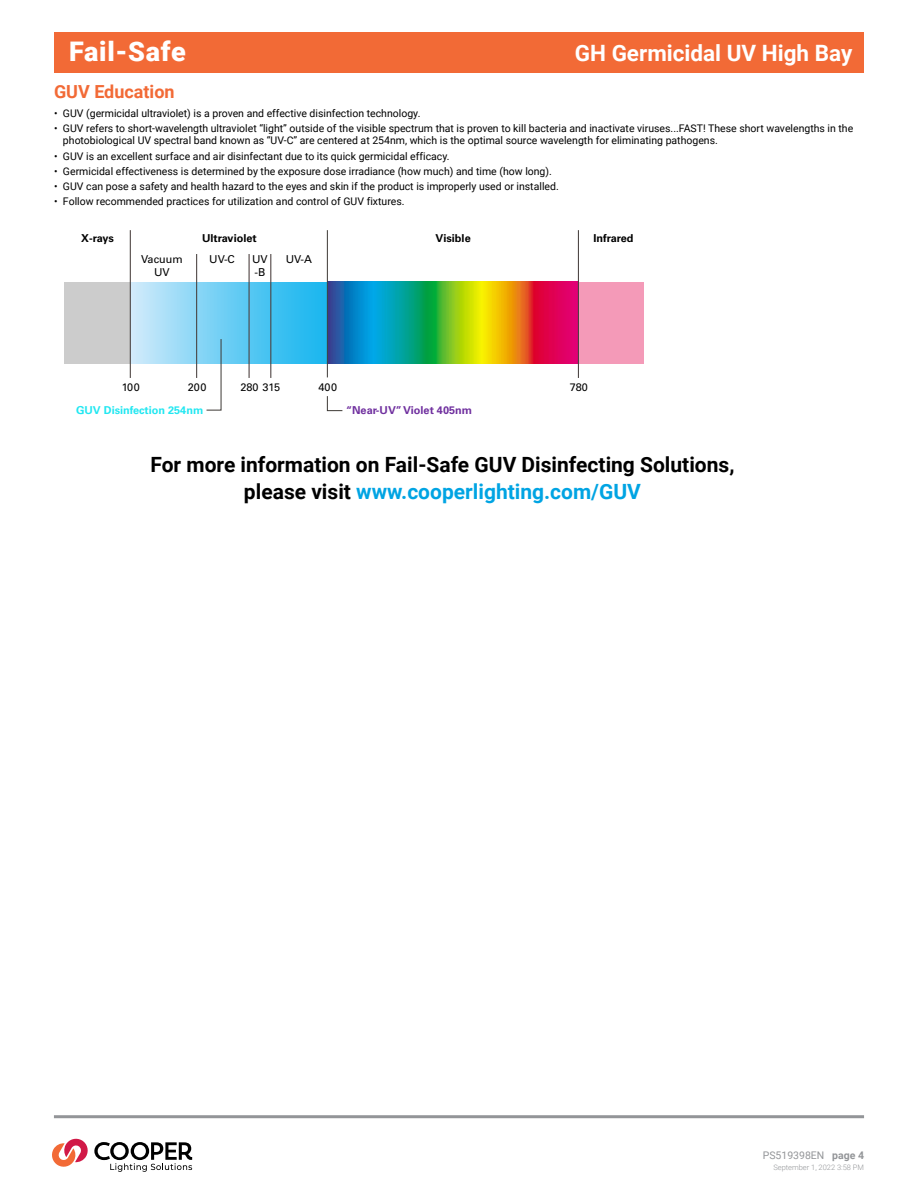
<style>
.page{position:relative;width:918px;height:1188px;background:#fff}
.page>*{position:absolute;margin:0;border:0;box-sizing:border-box;transform-origin:0 0}
.t1{font:900 27px "Roboto";letter-spacing:.025em;color:#fff}
.t2{font:700 22.5px "Roboto";color:#fff}
.t3{font:700 21px/27px "Roboto";color:#000;text-align:center}
.t4{font:700 18px "Roboto";color:#f26a36}
.t5{font:10.95px/13px "Univers LT Std";color:#000}
.t6{font:700 10.95px "Univers LT Std";color:#000}
.t7{font:700 10.95px "Univers LT Std";color:#22e7f1}
.t8{font:700 10.95px "Univers LT Std";color:#70309f}
.t9{font:10.5px/12px "Roboto";color:#000}
.t10{font:10.5px "Roboto";color:#939598}
.t11{font:300 7.5px "Roboto";color:#939598}
.s1{color:#00a4e3}
.s2{font-weight:700}
</style>
<div class="page">
<div style="left:54px;top:32px;width:810px;height:41px;background:#f26a36"></div>
<hr style="left:54px;top:1115px;width:810px;height:3px;background:#939598">
<svg style="left:52px;top:1138px;width:140px;height:34px"></svg>
<div style="left:64px;top:282px;width:67px;height:82px;background:#ccc"></div>
<img style="left:328px;top:282px;width:250px;height:82px">
<div style="left:131px;top:282px;width:196px;height:82px;background:linear-gradient(to right,#cce8fa,#11b4ee)"></div>
<div style="left:578px;top:282px;width:66px;height:82px;background:#f49ab8"></div>
<hr style="left:130px;top:230px;width:1px;height:148px;background:#3d3935">
<svg style="left:206px;top:338px;width:16px;height:73px"></svg>
<hr style="left:196px;top:254px;width:1px;height:124px;background:#3d3935">
<hr style="left:249px;top:254px;width:1px;height:124px;background:#3d3935">
<hr style="left:271px;top:254px;width:1px;height:124px;background:#3d3935">
<svg style="left:327px;top:396px;width:16px;height:15px"></svg>
<hr style="left:327px;top:230px;width:1px;height:147px;background:#3d3935">
<hr style="left:578px;top:230px;width:1px;height:148px;background:#3d3935">
<h1 class="t1" style="left:69px;top:33px;width:118px">Fail-Safe</h1>
<h3 class="t4" style="left:54px;top:79px;width:122px">GUV Education</h3>
<p class="t9" style="left:54px;top:107px;width:368px">• GUV (germicidal ultraviolet) is a proven and effective disinfection technology.</p>
<p class="t9" style="left:63px;top:122px;width:792px;text-indent:-9px">• GUV refers to short-wavelength ultraviolet “light” outside of the visible spectrum that is proven to kill bacteria and inactivate viruses...FAST! These short wavelengths in the photobiological UV spectral band known as “UV-C” are centered at 254nm, which is the optimal source wavelength for eliminating pathogens.</p>
<p class="t9" style="left:54px;top:150px;width:397px">• GUV is an excellent surface and air disinfectant due to its quick germicidal efficacy.</p>
<p class="t9" style="left:54px;top:165px;width:499px">• Germicidal effectiveness is determined by the exposure dose irradiance (how much) and time (how long).</p>
<p class="t9" style="left:54px;top:180px;width:506px">• GUV can pose a safety and health hazard to the eyes and skin if the product is improperly used or installed.</p>
<p class="t9" style="left:54px;top:195px;width:352px">• Follow recommended practices for utilization and control of GUV fixtures.</p>
<h2 class="t2" style="left:575px;top:38px;width:279px">GH Germicidal UV High Bay</h2>
<p class="t6" style="left:81px;top:232px;width:34px">X-rays</p>
<p class="t6" style="left:202px;top:232px;width:56px">Ultraviolet</p>
<p class="t6" style="left:436px;top:232px;width:37px">Visible</p>
<p class="t6" style="left:593px;top:232px;width:42px">Infrared</p>
<p class="t5" style="left:209px;top:253px;width:27px">UV-C</p>
<p class="t5" style="left:252px;top:253px;width:17px">UV -B</p>
<p class="t5" style="left:141px;top:253px;width:43px;text-align:center">Vacuum<br>UV</p>
<p class="t5" style="left:286px;top:253px;width:28px">UV-A</p>
<p class="t5" style="left:122px;top:381px;width:20px">100</p>
<p class="t5" style="left:188px;top:381px;width:20px">200</p>
<p class="t5" style="left:240px;top:381px;width:41px">280 315</p>
<p class="t5" style="left:319px;top:381px;width:20px">400</p>
<p class="t5" style="left:570px;top:381px;width:20px">780</p>
<p class="t7" style="left:76px;top:404px;width:129px">GUV Disinfection 254nm</p>
<p class="t8" style="left:346px;top:404px;width:127px">“Near-UV” Violet 405nm</p>
<h3 class="t3" style="left:150px;top:450px;width:586px">For more information on Fail-Safe GUV Disinfecting Solutions, please visit <span class="s1">www.cooperlighting.com/GUV</span></h3>
<p class="t10" style="left:763px;top:1148px;width:103px">PS519398EN <span class="s2">page 4</span></p>
<p class="t11" style="left:773px;top:1162px;width:92px">September 1, 2022 3:58 PM</p>
</div>
